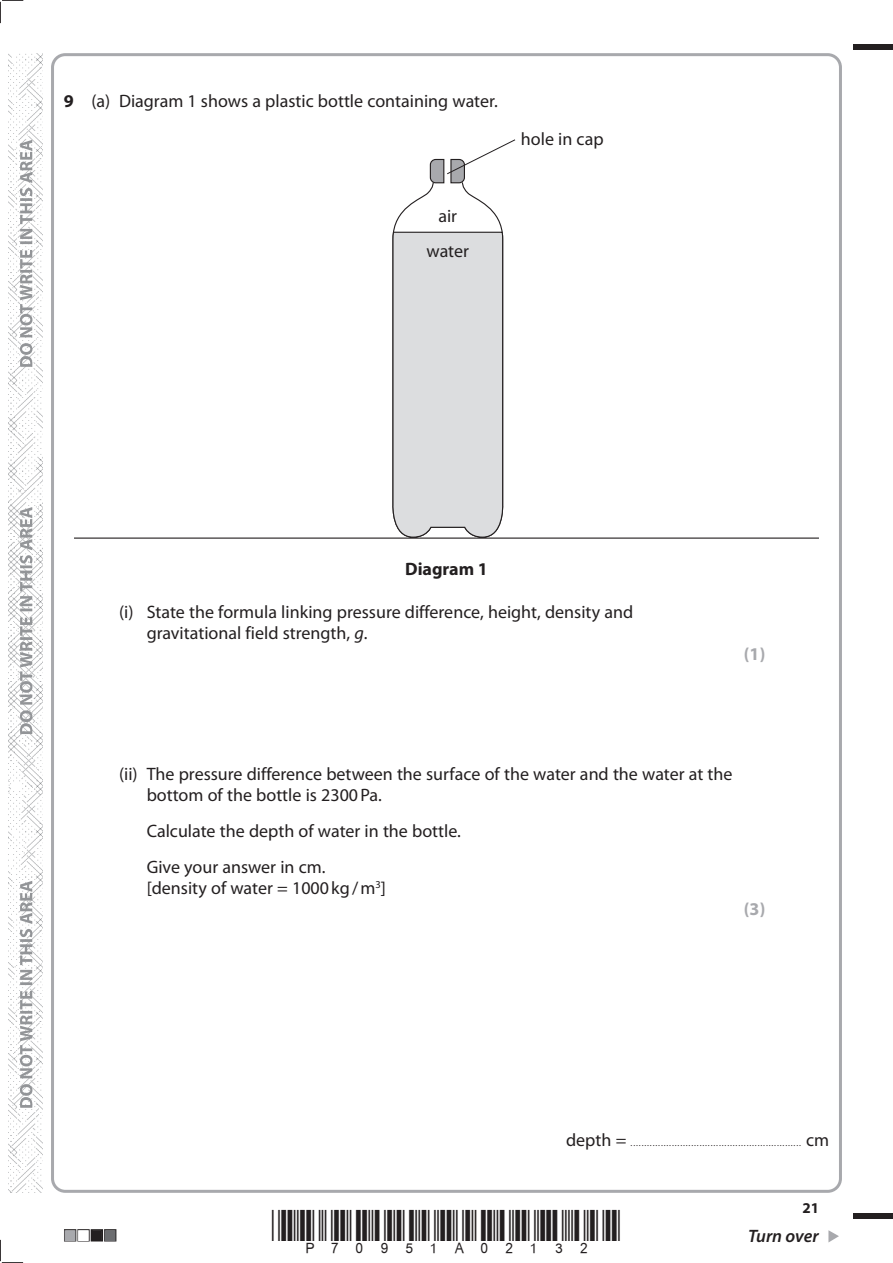
<style>
.page{position:relative;width:893px;height:1263px;background:#fff}
.page>*{position:absolute;margin:0;border:0;box-sizing:border-box;transform-origin:0 0}
.t1{font:18px/21px "Myriad Pro";color:#231f20}
.t2{font:italic 600 18px "Myriad Pro";letter-spacing:-.005em;color:#231f20}
.t3{font:700 18px "Myriad Pro";color:#231f20}
.t4{font:700 18px "Myriad Pro";color:#a8a9ad}
.t5{font:700 15px "Myriad Pro";color:#231f20}
.t6{font:9px "Myriad Pro";color:#231f20}
.s1{font-weight:700}
.s2{font-style:italic}
.s3{font-size:18px}
</style>
<div class="page">
<img style="left:9px;top:53px;width:34px;height:1140px">
<svg style="left:828px;top:1230px;width:11px;height:12px"></svg>
<div style="left:853px;top:44px;width:40px;height:5px;background:#231f20"></div>
<div style="left:853px;top:1214px;width:40px;height:5px;background:#231f20"></div>
<svg style="left:0;top:0;width:23px;height:23px"></svg>
<svg style="left:0;top:1240px;width:23px;height:23px"></svg>
<svg style="left:20px;top:140px;width:12px;height:968px"></svg>
<svg style="left:74px;top:184px;width:745px;height:355px"></svg>
<svg style="left:392px;top:231px;width:113px;height:307px;background:#d7d8d9"></svg>
<svg style="left:429px;top:139px;width:87px;height:45px"></svg>
<p class="t1" style="left:64px;top:90px;width:435px"><span class="s1">9</span> (a) Diagram 1 shows a plastic bottle containing water.</p>
<p class="t1" style="left:426px;top:198px;width:44px;line-height:35px;text-align:center">air water</p>
<p class="t1" style="left:521px;top:129px;width:84px">hole in cap</p>
<p class="t3" style="left:405px;top:557px;width:84px">Diagram 1</p>
<p class="t1" style="left:147px;top:601px;width:488px;text-indent:-28px">(i) State the formula linking pressure difference, height, density and gravitational field strength, <span class="s2">g</span>.</p>
<p class="t4" style="left:744px;top:642px;width:23px">(1)</p>
<p class="t1" style="left:147px;top:763px;width:587px;text-indent:-28px">(ii) The pressure difference between the surface of the water and the water at the bottom of the bottle is 2300Pa.</p>
<p class="t1" style="left:147px;top:812px;width:316px;line-height:36px">Calculate the depth of water in the bottle.<br>Give your answer in cm.</p>
<p class="t1" style="left:147px;top:877px;width:241px">[density of water = 1000kg/m<sup>3</sup>]</p>
<p class="t4" style="left:744px;top:897px;width:23px">(3)</p>
<p class="t6" style="left:566px;top:1137px;width:265px"><span class="s3">depth =</span> .............................................................. <span class="s3">cm</span></p>
<p class="t5" style="left:802px;top:1198px;width:18px">21</p>
<p class="t2" style="left:748px;top:1225px;width:72px">Turn over</p>
</div>
